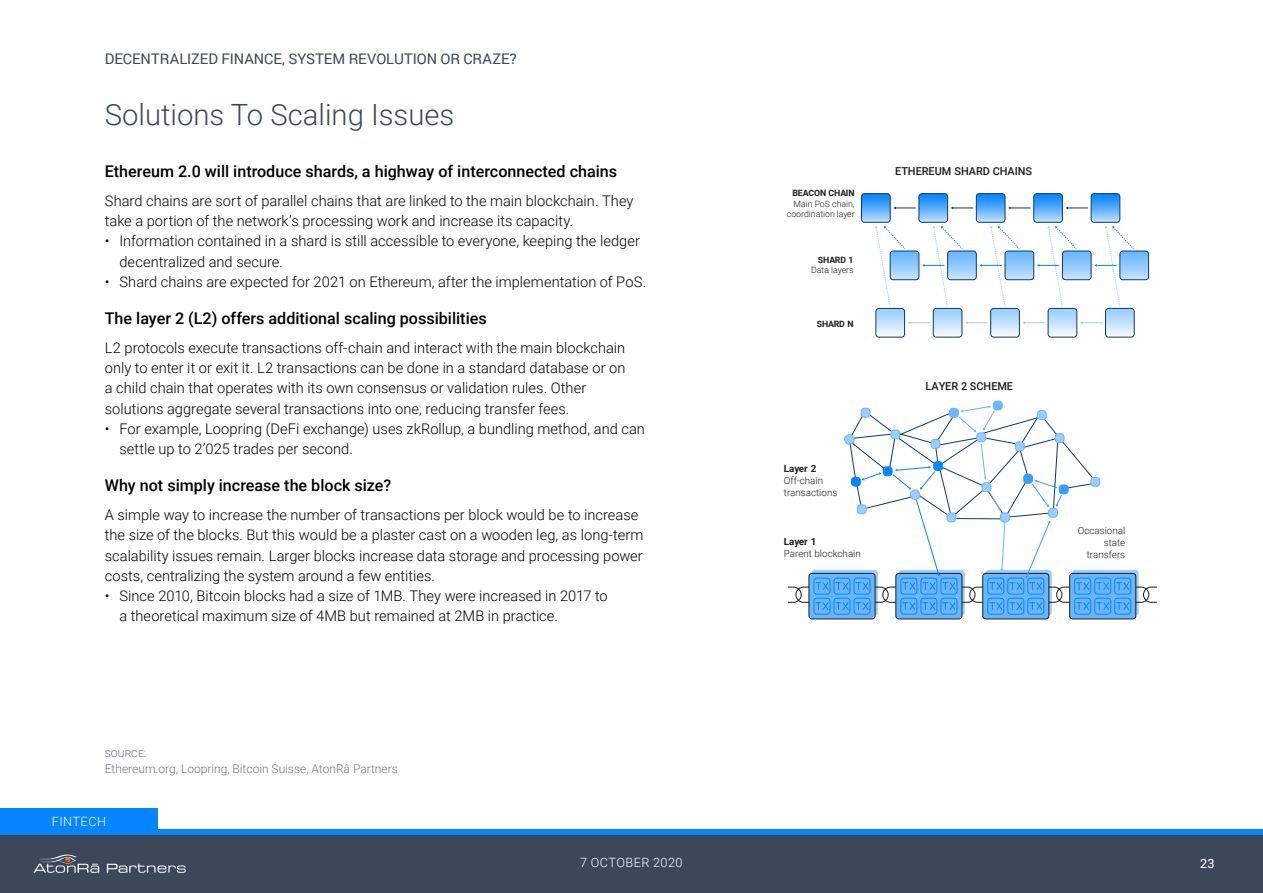
<style>
.page{position:relative;width:1263px;height:893px;background:#fff}
.page>*{position:absolute;margin:0;border:0;box-sizing:border-box;transform-origin:0 0}
.t1{font:300 29.25px "Roboto";color:#3c4859}
.t2{font:500 16.2px "Roboto";color:#000}
.t3{font:300 14.7px/20.2px "Roboto";color:#000}
.t4{font:14.7px "Roboto";color:#3c4859}
.t5{font:300 12.75px "Roboto";letter-spacing:.035em;color:#fff}
.t6{font:12.75px "Roboto";color:#fff}
.t7{font:300 12px/15.1px "Roboto";color:#6d7683}
.t8{font:500 10.95px "Roboto";color:#1d1d1b}
.t9{font:300 9.9px/11.9px "Roboto";color:#1d1d1b;text-align:right}
.t10{font:700 9.9px "Roboto";letter-spacing:-.005em;color:#1d1d1b}
.t11{font:300 8.7px/10.5px "Roboto";color:#1d1d1b;text-align:right}
.t12{font:700 8.7px "Roboto";letter-spacing:-.005em;color:#1d1d1b}
</style>
<div class="page">
<div style="left:0;top:834px;width:1263px;height:59px;background:#3c4859"></div>
<svg style="left:107px;top:864px;width:79px;height:9px"></svg>
<svg style="left:33px;top:854px;width:66px;height:19px"></svg>
<div style="left:0;top:829px;width:1263px;height:5px;background:#0585ff"></div>
<div style="left:0;top:808px;width:158px;height:26px;background:#0585ff"></div>
<div style="left:861px;top:193px;width:30px;height:30px;border:1px solid #0b3d60;border-radius:3px"></div>
<div style="left:918px;top:193px;width:30px;height:30px;border:1px solid #0b3d60;border-radius:3px"></div>
<div style="left:976px;top:193px;width:29px;height:30px;border:1px solid #0b3d60;border-radius:3px"></div>
<div style="left:1033px;top:193px;width:30px;height:30px;border:1px solid #0b3d60;border-radius:3px"></div>
<div style="left:1091px;top:193px;width:29px;height:30px;border:1px solid #0b3d60;border-radius:3px"></div>
<div style="left:1119px;top:251px;width:30px;height:29px;border:1px solid #0b3d60;border-radius:3px"></div>
<div style="left:875px;top:308px;width:30px;height:30px;border:1px solid #0b3d60;border-radius:3px"></div>
<div style="left:933px;top:308px;width:29px;height:30px;border:1px solid #0b3d60;border-radius:3px"></div>
<div style="left:990px;top:308px;width:30px;height:30px;border:1px solid #0b3d60;border-radius:3px"></div>
<div style="left:1048px;top:308px;width:29px;height:30px;border:1px solid #0b3d60;border-radius:3px"></div>
<div style="left:1105px;top:308px;width:29px;height:30px;border:1px solid #0b3d60;border-radius:3px"></div>
<svg style="left:861px;top:194px;width:287px;height:143px"></svg>
<svg style="left:812px;top:570px;width:66px;height:45px"></svg>
<div style="left:809px;top:573px;width:66px;height:46px;background:#69b6ff;border-radius:3px"></div>
<div style="left:808px;top:573px;width:67px;height:46px;border:1px solid #1d1d1b;border-radius:3px"></div>
<div style="left:813px;top:598px;width:17px;height:17px;border:1px solid #0585ff;border-radius:3px"></div>
<svg style="left:816px;top:602px;width:13px;height:9px"></svg>
<div style="left:833px;top:598px;width:17px;height:17px;border:1px solid #0585ff;border-radius:3px"></div>
<div style="left:854px;top:598px;width:16px;height:17px;border:1px solid #0585ff;border-radius:3px"></div>
<div style="left:813px;top:578px;width:17px;height:17px;border:1px solid #0585ff;border-radius:3px"></div>
<svg style="left:816px;top:581px;width:13px;height:10px"></svg>
<div style="left:833px;top:578px;width:17px;height:17px;border:1px solid #0585ff;border-radius:3px"></div>
<div style="left:896px;top:573px;width:66px;height:46px;background:#69b6ff;border-radius:3px"></div>
<div style="left:895px;top:573px;width:67px;height:46px;border:1px solid #1d1d1b;border-radius:3px"></div>
<div style="left:900px;top:598px;width:17px;height:17px;border:1px solid #0585ff;border-radius:3px"></div>
<div style="left:920px;top:598px;width:17px;height:17px;border:1px solid #0585ff;border-radius:3px"></div>
<div style="left:940px;top:598px;width:17px;height:17px;border:1px solid #0585ff;border-radius:3px"></div>
<svg style="left:787px;top:586px;width:23px;height:17px"></svg>
<div style="left:983px;top:573px;width:66px;height:46px;background:#69b6ff;border-radius:3px"></div>
<div style="left:982px;top:573px;width:67px;height:46px;border:1px solid #1d1d1b;border-radius:3px"></div>
<div style="left:987px;top:598px;width:17px;height:17px;border:1px solid #0585ff;border-radius:3px"></div>
<div style="left:1007px;top:598px;width:17px;height:17px;border:1px solid #0585ff;border-radius:3px"></div>
<div style="left:1027px;top:598px;width:17px;height:17px;border:1px solid #0585ff;border-radius:3px"></div>
<svg style="left:1072px;top:570px;width:66px;height:45px"></svg>
<div style="left:1070px;top:573px;width:66px;height:46px;background:#69b6ff;border-radius:3px"></div>
<div style="left:1069px;top:573px;width:67px;height:46px;border:1px solid #1d1d1b;border-radius:3px"></div>
<div style="left:1074px;top:598px;width:17px;height:17px;border:1px solid #0585ff;border-radius:3px"></div>
<div style="left:1094px;top:598px;width:17px;height:17px;border:1px solid #0585ff;border-radius:3px"></div>
<div style="left:1114px;top:598px;width:17px;height:17px;border:1px solid #0585ff;border-radius:3px"></div>
<div style="left:1094px;top:578px;width:17px;height:17px;border:1px solid #0585ff;border-radius:3px"></div>
<div style="left:1114px;top:578px;width:17px;height:17px;border:1px solid #0585ff;border-radius:3px"></div>
<svg style="left:1117px;top:581px;width:40px;height:30px"></svg>
<div style="left:993px;top:401px;width:9px;height:9px;background:#69b6ff;border-radius:3px"></div>
<div style="left:993px;top:401px;width:10px;height:9px;border:1px solid #69b6ff;border-radius:3px"></div>
<svg style="left:836px;top:405px;width:274px;height:206px"></svg>
<p class="t4" style="left:105px;top:48px;width:414px">DECENTRALIZED FINANCE, SYSTEM REVOLUTION OR CRAZE?</p>
<h1 class="t1" style="left:105px;top:94px;width:351px">Solutions To Scaling Issues</h1>
<p class="t2" style="left:105px;top:160px;width:514px">Ethereum 2.0 will introduce shards, a highway of interconnected chains</p>
<p class="t3" style="left:105px;top:190px;width:530px">Shard chains are sort of parallel chains that are linked to the main blockchain. They take a portion of the network’s processing work and increase its capacity.</p>
<p class="t3" style="left:119px;top:230px;width:522px;text-indent:-15px">• Information contained in a shard is still accessible to everyone, keeping the ledger decentralized and secure.</p>
<p class="t3" style="left:105px;top:271px;width:543px">• Shard chains are expected for 2021 on Ethereum, after the implementation of PoS.</p>
<p class="t2" style="left:105px;top:307px;width:383px">The layer 2 (L2) offers additional scaling possibilities</p>
<p class="t3" style="left:105px;top:337px;width:522px">L2 protocols execute transactions off-chain and interact with the main blockchain only to enter it or exit it. L2 transactions can be done in a standard database or on a child chain that operates with its own consensus or validation rules. Other solutions aggregate several transactions into one, reducing transfer fees.</p>
<p class="t3" style="left:119px;top:418px;width:527px;text-indent:-15px">• For example, Loopring (DeFi exchange) uses zkRollup, a bundling method, and can settle up to 2’025 trades per second.</p>
<p class="t2" style="left:105px;top:474px;width:288px">Why not simply increase the block size?</p>
<p class="t3" style="left:105px;top:504px;width:540px">A simple way to increase the number of transactions per block would be to increase the size of the blocks. But this would be a plaster cast on a wooden leg, as long-term scalability issues remain. Larger blocks increase data storage and processing power costs, centralizing the system around a few entities.</p>
<p class="t3" style="left:119px;top:585px;width:490px;text-indent:-15px">• Since 2010, Bitcoin blocks had a size of 1MB. They were increased in 2017 to a theoretical maximum size of 4MB but remained at 2MB in practice.</p>
<p class="t7" style="left:105px;top:745px;width:294px">SOURCE:<br>Ethereum.org, Loopring, Bitcoin Suisse, AtonRâ Partners</p>
<p class="t5" style="left:52px;top:812px;width:56px">FINTECH</p>
<p class="t12" style="left:792px;top:187px;width:64px">BEACON CHAIN</p>
<p class="t11" style="left:787px;top:198px;width:69px">Main PoS chain, coordination layer</p>
<p class="t12" style="left:818px;top:254px;width:37px">SHARD 1</p>
<p class="t11" style="left:811px;top:265px;width:44px">Data layers</p>
<p class="t12" style="left:817px;top:318px;width:38px">SHARD N</p>
<p class="t10" style="left:784px;top:462px;width:34px">Layer 2</p>
<p class="t9" style="left:784px;top:474px;width:55px;text-align:left">Off-chain transactions</p>
<p class="t10" style="left:784px;top:535px;width:34px">Layer 1</p>
<p class="t9" style="left:784px;top:547px;width:79px">Parent blockchain</p>
<p class="t8" style="left:895px;top:163px;width:138px">ETHEREUM SHARD CHAINS</p>
<p class="t8" style="left:925px;top:379px;width:89px">LAYER 2 SCHEME</p>
<p class="t9" style="left:1078px;top:524px;width:49px">Occasional state transfers</p>
<p class="t5" style="left:580px;top:854px;width:104px">7 OCTOBER 2020</p>
<p class="t6" style="left:1200px;top:854px;width:16px">23</p>
</div>
